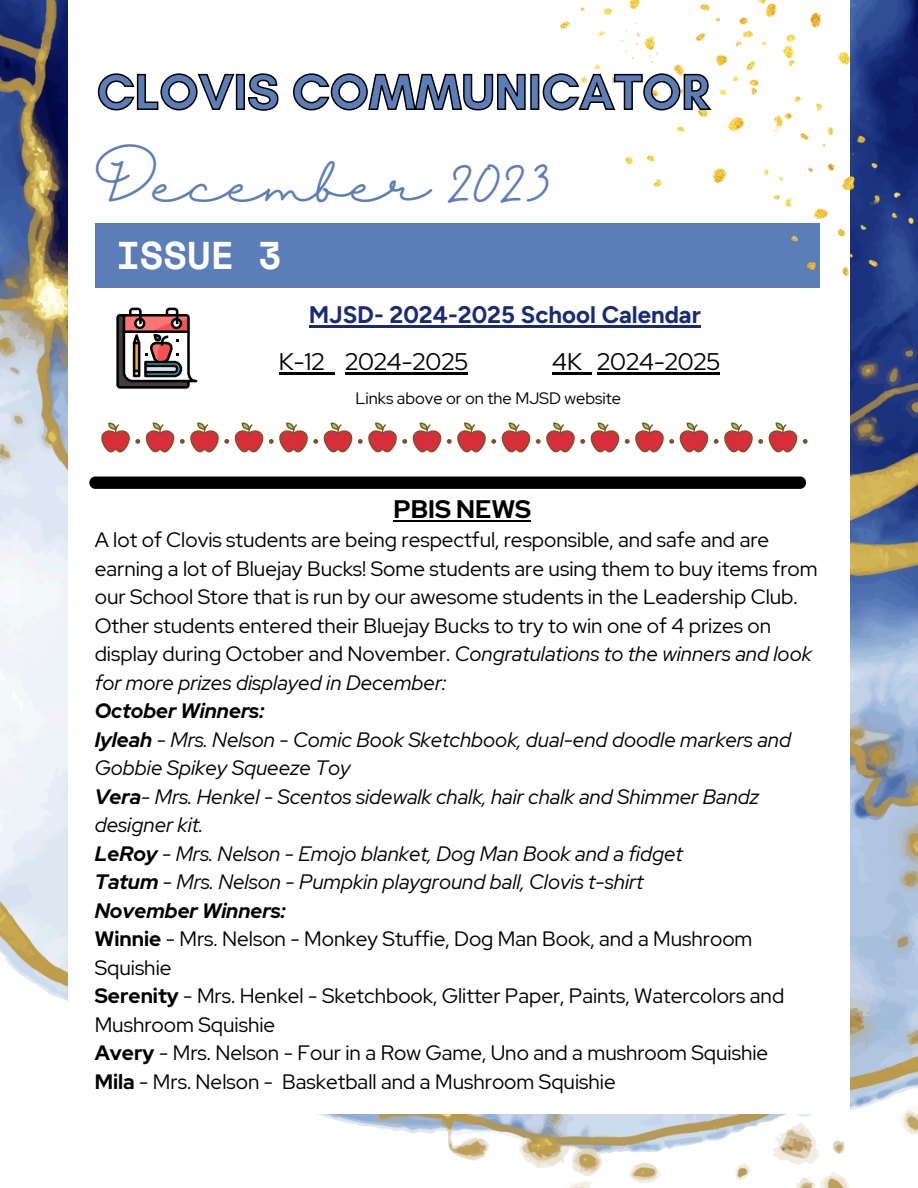
<style>
.page{position:relative;width:918px;height:1188px;background:#fff}
.page>*{position:absolute;margin:0;border:0;box-sizing:border-box;transform-origin:0 0}
.t1{font:700 50.85px "Glacial Indifference";color:#5c7eb8}
.t2{font:47.7px "Halimun";color:#5c7eb8}
.t3{font:700 38.55px "Space Mono";color:#fff}
.t4{font:700 25.35px "Red Hat Display";color:#000}
.t5{font:700 24px "Figtree";color:#192b74}
.t6{font:24px "Red Hat Display";color:#000}
.t7{font:20.85px/28.5px "Red Hat Display";color:#000}
.t8{font:italic 20.85px/28.5px "Red Hat Display";color:#000}
.t9{font:italic 700 20.85px "Red Hat Display";color:#000}
.t10{font:16.5px "Red Hat Display";color:#000}
.s1{font-style:italic}
.s2{font-weight:700}
</style>
<div class="page">
<img style="left:0;top:0;width:918px;height:1188px">
<div style="left:68px;top:0;width:782px;height:1113px;background:#fff"></div>
<div style="left:95px;top:223px;width:724px;height:65px;background:#5c7eb8"></div>
<img style="left:561px;top:0;width:353px;height:278px">
<svg style="left:116px;top:308px;width:81px;height:81px"></svg>
<div style="left:89px;top:477px;width:717px;height:12px;background:#000;border-radius:6px"></div>
<svg style="left:101px;top:422px;width:707px;height:31px"></svg>
<svg style="left:97px;top:72px;width:616px;height:40px"></svg>
<hr style="left:309px;top:326px;width:392px;height:2px;background:#192b74">
<hr style="left:279px;top:373px;width:45px;height:2px;background:#000">
<svg style="left:324px;top:373px;width:11px;height:2px"></svg>
<hr style="left:345px;top:373px;width:123px;height:2px;background:#000">
<hr style="left:552px;top:373px;width:30px;height:2px;background:#000">
<svg style="left:582px;top:373px;width:10px;height:2px"></svg>
<hr style="left:597px;top:373px;width:123px;height:2px;background:#000">
<hr style="left:394px;top:520px;width:137px;height:2px;background:#000">
<p class="t1" style="left:97px;top:61px;width:614px">CLOVIS COMMUNICATOR</p>
<p class="t2" style="left:95px;top:158px;width:456px">December 2023</p>
<p class="t3" style="left:116px;top:226px;width:167px">ISSUE 3</p>
<p class="t5" style="left:309px;top:301px;width:393px">MJSD- 2024-2025 School Calendar</p>
<p class="t6" style="left:279px;top:346px;width:191px">K-12 2024-2025</p>
<p class="t6" style="left:552px;top:346px;width:170px">4K 2024-2025</p>
<p class="t10" style="left:356px;top:387px;width:267px">Links above or on the MJSD website</p>
<p class="t4" style="left:394px;top:492px;width:139px">PBIS NEWS</p>
<p class="t7" style="left:95px;top:526px;width:725px">A lot of Clovis students are being respectful, responsible, and safe and are earning a lot of Bluejay Bucks! Some students are using them to buy items from our School Store that is run by our awesome students in the Leadership Club.<br>Other students entered their Bluejay Bucks to try to win one of 4 prizes on display during October and November. <span class="s1">Congratulations to the winners and look for more prizes displayed in December:</span></p>
<p class="t9" style="left:95px;top:697px;width:171px">October Winners:</p>
<p class="t8" style="left:95px;top:725px;width:698px"><span class="s2">Iyleah</span> - Mrs. Nelson - Comic Book Sketchbook, dual-end doodle markers and<br>Gobbie Spikey Squeeze Toy</p>
<p class="t8" style="left:95px;top:782px;width:666px"><span class="s2">Vera</span>- Mrs. Henkel - Scentos sidewalk chalk, hair chalk and Shimmer Bandz designer kit.</p>
<p class="t8" style="left:95px;top:839px;width:590px"><span class="s2">LeRoy</span> - Mrs. Nelson - Emojo blanket, Dog Man Book and a fidget</p>
<p class="t8" style="left:95px;top:868px;width:550px"><span class="s2">Tatum</span> - Mrs. Nelson - Pumpkin playground ball, Clovis t-shirt</p>
<p class="t9" style="left:95px;top:897px;width:193px">November Winners:</p>
<p class="t7" style="left:95px;top:925px;width:659px"><span class="s2">Winnie</span> - Mrs. Nelson - Monkey Stuffie, Dog Man Book, and a Mushroom<br>Squishie</p>
<p class="t7" style="left:95px;top:982px;width:691px"><span class="s2">Serenity</span> - Mrs. Henkel - Sketchbook, Glitter Paper, Paints, Watercolors and<br>Mushroom Squishie</p>
<p class="t7" style="left:95px;top:1039px;width:675px"><span class="s2">Avery</span> - Mrs. Nelson - Four in a Row Game, Uno and a mushroom Squishie</p>
<p class="t7" style="left:95px;top:1067px;width:523px"><span class="s2">Mila</span> - Mrs. Nelson - Basketball and a Mushroom Squishie</p>
</div>
